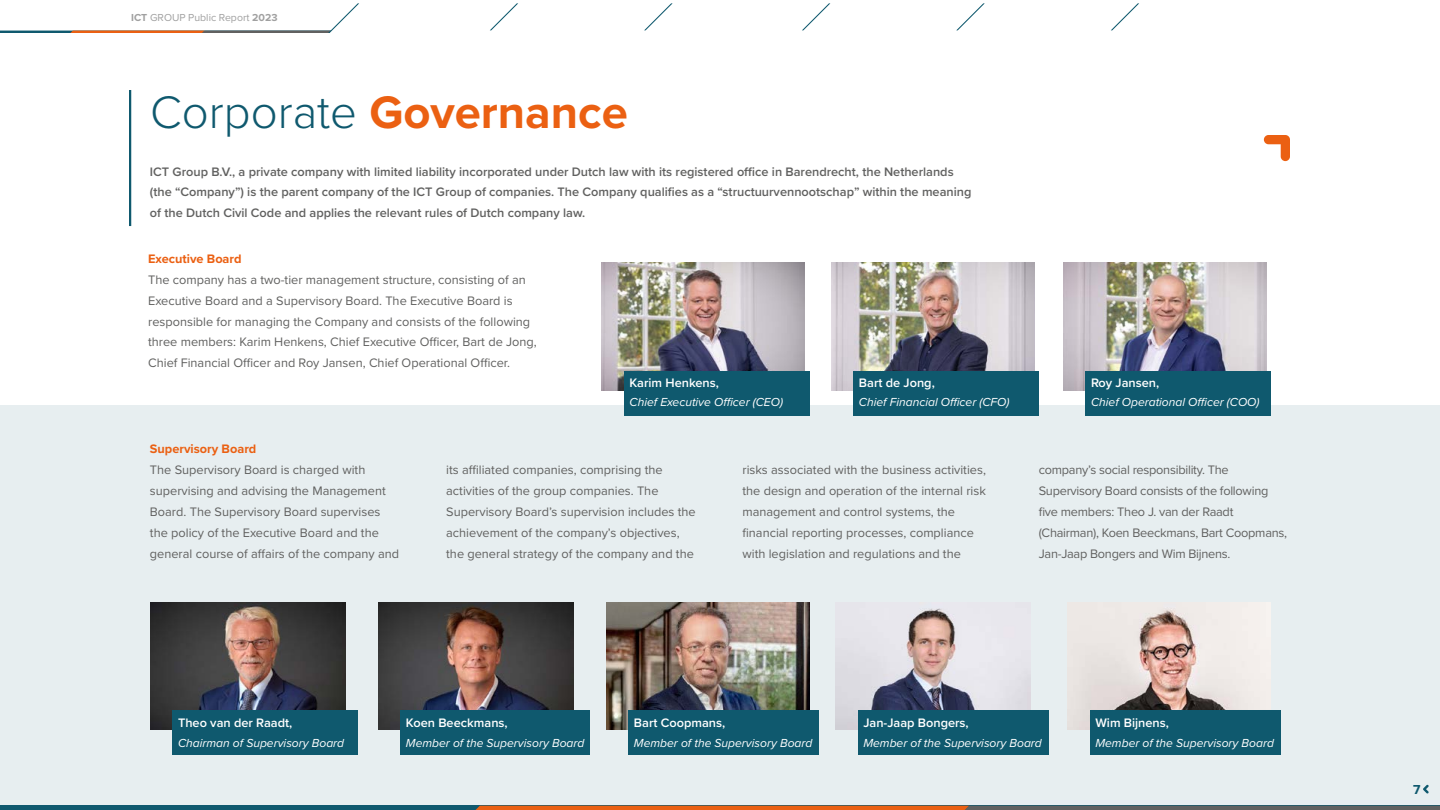
<style>
.page{position:relative;width:1440px;height:810px;background:#fff}
.page>*{position:absolute;margin:0;border:0;box-sizing:border-box;transform-origin:0 0}
.t1{font:700 47.25px "Proxima Nova";color:#eb6012}
.t2{font:700 13.5px "Proxima Nova";color:#0f596e}
.t3{font:12.75px/21px "Proxima Nova";color:#616160}
.t4{font:600 12.75px/21px "Proxima Nova";color:#616160}
.t5{font:12.75px/21px "Proxima Nova";letter-spacing:-.02em;color:#616160}
.t6{font:600 12.75px "Proxima Nova";color:#fff}
.t7{font:700 12.75px "Proxima Nova";color:#eb6012}
.t8{font:italic 12.08px "Proxima Nova";color:#fff}
.t9{font:10.5px "Proxima Nova";color:#a0a0a0}
.s1{font-weight:700}
.s2{font-weight:300;color:#0f596e}
</style>
<div class="page">
<div style="left:0;top:405px;width:1440px;height:405px;background:#e7eef0"></div>
<hr style="left:129px;top:90px;width:2px;height:136px;background:#0f596e">
<svg style="left:1263px;top:135px;width:27px;height:26px"></svg>
<img style="left:150px;top:602px;width:195px;height:128px">
<div style="left:172px;top:711px;width:186px;height:44px;background:#0f596e"></div>
<img style="left:378px;top:602px;width:195px;height:128px">
<img style="left:606px;top:602px;width:203px;height:128px">
<img style="left:835px;top:608px;width:195px;height:122px">
<img style="left:1068px;top:602px;width:203px;height:128px">
<div style="left:400px;top:711px;width:190px;height:44px;background:#0f596e"></div>
<div style="left:628px;top:711px;width:191px;height:44px;background:#0f596e"></div>
<div style="left:858px;top:711px;width:190px;height:44px;background:#0f596e"></div>
<div style="left:1090px;top:711px;width:190px;height:44px;background:#0f596e"></div>
<img style="left:602px;top:262px;width:203px;height:128px">
<img style="left:831px;top:262px;width:203px;height:128px">
<img style="left:1063px;top:262px;width:203px;height:128px">
<div style="left:624px;top:371px;width:185px;height:44px;background:#0f596e"></div>
<div style="left:853px;top:371px;width:185px;height:44px;background:#0f596e"></div>
<div style="left:1086px;top:371px;width:185px;height:44px;background:#0f596e"></div>
<svg style="left:802px;top:3px;width:29px;height:28px"></svg>
<svg style="left:956px;top:3px;width:29px;height:28px"></svg>
<svg style="left:1111px;top:3px;width:28px;height:28px"></svg>
<svg style="left:490px;top:3px;width:28px;height:28px"></svg>
<svg style="left:644px;top:3px;width:29px;height:28px"></svg>
<svg style="left:1423px;top:785px;width:6px;height:9px"></svg>
<hr style="left:0;top:806px;width:1440px;height:4px;background:#0f596e">
<svg style="left:475px;top:806px;width:965px;height:4px;background:#a66038"></svg>
<svg style="left:0;top:3px;width:359px;height:30px"></svg>
<p class="t9" style="left:131px;top:10px;width:148px"><span class="s1">ICT</span> GROUP Public Report <span class="s1">2023</span></p>
<h1 class="t1" style="left:150px;top:77px;width:479px"><span class="s2">Corporate</span> Governance</h1>
<p class="t4" style="left:150px;top:160px;width:823px">ICT Group B.V., a private company with limited liability incorporated under Dutch law with its registered office in Barendrecht, the Netherlands (the “Company”) is the parent company of the ICT Group of companies. The Company qualifies as a “structuurvennootschap” within the meaning of the Dutch Civil Code and applies the relevant rules of Dutch company law.</p>
<p class="t7" style="left:148px;top:249px;width:95px">Executive Board</p>
<p class="t3" style="left:148px;top:268px;width:390px">The company has a two-tier management structure, consisting of an Executive Board and a Supervisory Board. The Executive Board is responsible for managing the Company and consists of the following three members: Karim Henkens, Chief Executive Officer, Bart de Jong, Chief Financial Officer and Roy Jansen, Chief Operational Officer.</p>
<p class="t6" style="left:630px;top:373px;width:91px">Karim Henkens,</p>
<p class="t8" style="left:630px;top:393px;width:155px">Chief Executive Officer (CEO)</p>
<p class="t6" style="left:859px;top:373px;width:77px">Bart de Jong,</p>
<p class="t8" style="left:859px;top:393px;width:152px">Chief Financial Officer (CFO)</p>
<p class="t6" style="left:1091px;top:373px;width:70px">Roy Jansen,</p>
<p class="t8" style="left:1091px;top:393px;width:170px">Chief Operational Officer (COO)</p>
<p class="t7" style="left:150px;top:439px;width:108px">Supervisory Board</p>
<p class="t3" style="left:150px;top:459px;width:251px">The Supervisory Board is charged with supervising and advising the Management Board. The Supervisory Board supervises the policy of the Executive Board and the general course of affairs of the company and</p>
<p class="t3" style="left:446px;top:459px;width:251px">its affiliated companies, comprising the activities of the group companies. The Supervisory Board’s supervision includes the achievement of the company’s objectives, the general strategy of the company and the</p>
<p class="t3" style="left:742px;top:459px;width:245px">risks associated with the business activities, the design and operation of the internal risk management and control systems, the financial reporting processes, compliance with legislation and regulations and the</p>
<p class="t5" style="left:1039px;top:459px;width:250px">company’s social responsibility. The Supervisory Board consists of the following five members: Theo J. van der Raadt (Chairman), Koen Beeckmans, Bart Coopmans, Jan-Jaap Bongers and Wim Bijnens.</p>
<p class="t6" style="left:178px;top:714px;width:116px">Theo van der Raadt,</p>
<p class="t8" style="left:178px;top:734px;width:168px">Chairman of Supervisory Board</p>
<p class="t6" style="left:406px;top:714px;width:103px">Koen Beeckmans,</p>
<p class="t8" style="left:406px;top:734px;width:180px">Member of the Supervisory Board</p>
<p class="t6" style="left:634px;top:714px;width:93px">Bart Coopmans,</p>
<p class="t8" style="left:634px;top:734px;width:180px">Member of the Supervisory Board</p>
<p class="t6" style="left:863px;top:714px;width:107px">Jan-Jaap Bongers,</p>
<p class="t8" style="left:863px;top:734px;width:180px">Member of the Supervisory Board</p>
<p class="t6" style="left:1095px;top:714px;width:75px">Wim Bijnens,</p>
<p class="t8" style="left:1095px;top:734px;width:180px">Member of the Supervisory Board</p>
<p class="t2" style="left:1413px;top:779px;width:9px">7</p>
</div>
